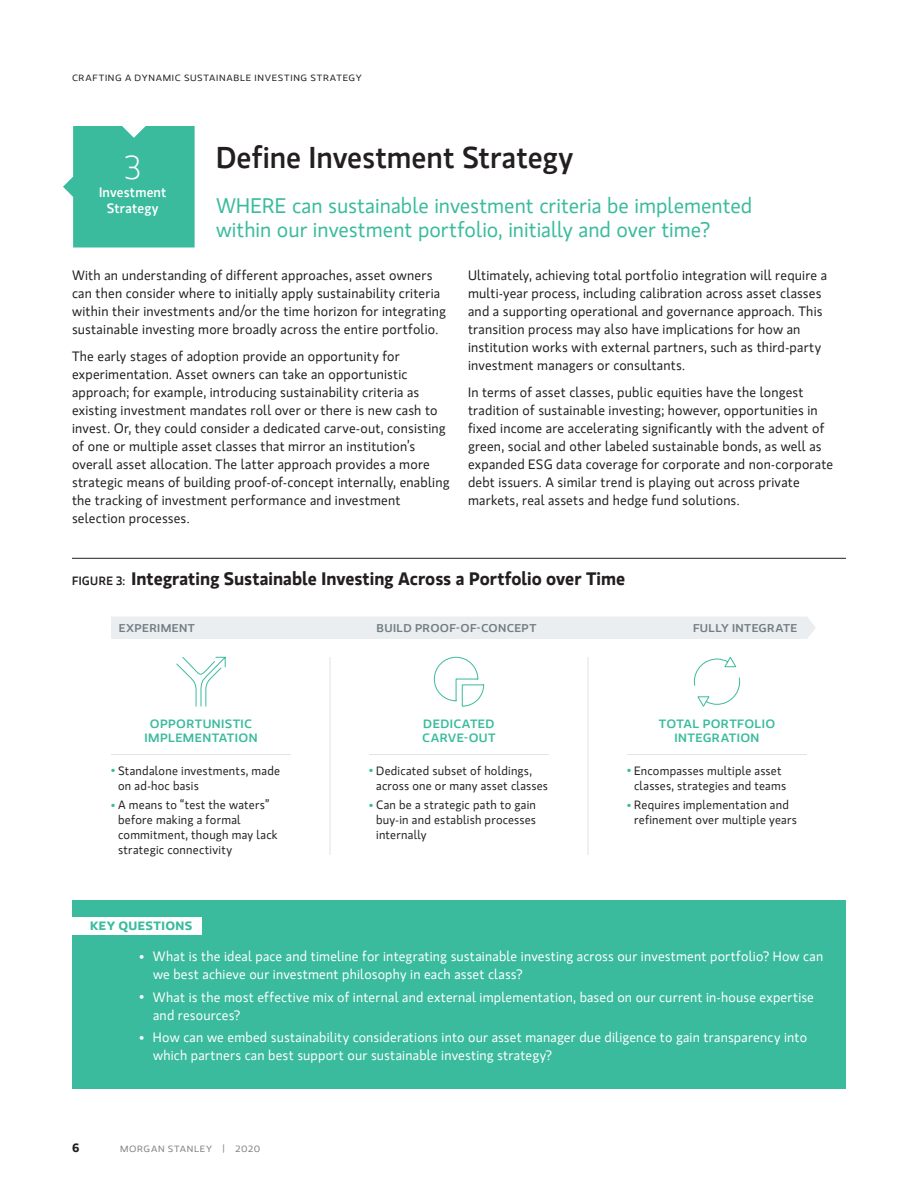
<style>
.page{position:relative;width:918px;height:1188px;background:#fff}
.page>*{position:absolute;margin:0;border:0;box-sizing:border-box;transform-origin:0 0}
.Intro_G_12_Light_Blu{font:300 33px "MS Gloriola II Std";color:#fff}
.Title__20{font:500 30px "MS Gloriola II Std";color:#231f20}
.Intro_G_12_Light_Blu-2{font:21px/24px "MS Gloriola II Std";color:#3abb9d}
.figure_titles_12_14{font:700 18px "MS Gloriola II Std";color:#231f20}
.Body__G-Reg__pm{font:13.5px/18px "MS Gloriola II Std";letter-spacing:.015em;color:#231f20}
.Body__G-Reg{font:13.5px/18px "MS Gloriola II Std";letter-spacing:.015em;color:#fff}
.Intro_G_12_Light_Blu-3{font:500 13.5px "MS Gloriola II Std";letter-spacing:.015em;color:#fff}
.chart_activities_w{font:12px/15px "MS Gloriola II Std";letter-spacing:.02em;color:#231f20}
.Body__G-Reg__pm-2{font:500 12px/13.5px "MS Gloriola II Std";letter-spacing:.025em;color:#3abb9d;text-align:center;scale:1.1 1}
.Body__G-Reg-2{font:700 12px "MS Gloriola II Std";letter-spacing:.03em;color:#3abb9d;scale:1.1 1}
.t1{font:700 12px "MS Gloriola II Std";color:#231f20}
.chart_activities_w-2{font:500 11.25px "MS Gloriola II Std";letter-spacing:.03em;color:#727d84;scale:1.1 1}
.t2{font:9px "MS Gloriola II Std";letter-spacing:.075em;color:#231f20;scale:1.1 1}
.t3{font:9px "MS Gloriola II Std";letter-spacing:.07em;color:#808285;scale:1.1 1}
.s1{font-weight:500;font-size:12px}
.s2{font-size:10.5px;color:#3abb9d}
.s3{font-size:12px}
</style>
<div class="page">
<hr style="left:72px;top:558px;width:774px;height:1px;background:#231f20">
<svg style="left:176px;top:656px;width:50px;height:51px"></svg>
<svg style="left:63px;top:126px;width:132px;height:122px;background:#4dc1a6"></svg>
<div style="left:72px;top:900px;width:774px;height:189px;background:#3abb9d"></div>
<svg style="left:434px;top:657px;width:50px;height:50px"></svg>
<svg style="left:694px;top:656px;width:46px;height:51px"></svg>
<hr style="left:330px;top:657px;width:1px;height:198px;background:#dfe5e8">
<hr style="left:588px;top:657px;width:1px;height:198px;background:#dfe5e8">
<hr style="left:111px;top:754px;width:180px;height:1px;background:#dfe5e8">
<hr style="left:369px;top:754px;width:180px;height:1px;background:#dfe5e8">
<hr style="left:627px;top:754px;width:180px;height:1px;background:#dfe5e8">
<div style="left:111px;top:616px;width:705px;height:23px;background:#eaeef0"></div>
<div style="left:70px;top:917px;width:132px;height:18px;background:#fff"></div>
<p class="t2" style="left:72px;top:72px;width:265px">CRAFTING A DYNAMIC SUSTAINABLE INVESTING STRATEGY</p>
<p class="Title__20" style="left:216px;top:137px;width:359px">Define Investment Strategy</p>
<p class="Intro_G_12_Light_Blu-2" style="left:216px;top:193px;width:538px">WHERE can sustainable investment criteria be implemented within our investment portfolio, initially and over time?</p>
<p class="Body__G-Reg__pm" style="left:72px;top:266px;width:376px">With an understanding of different approaches, asset owners can then consider where to initially apply sustainability criteria within their investments and/or the time horizon for integrating sustainable investing more broadly across the entire portfolio.</p>
<p class="Body__G-Reg__pm" style="left:72px;top:347px;width:379px">The early stages of adoption provide an opportunity for experimentation. Asset owners can take an opportunistic approach; for example, introducing sustainability criteria as existing investment mandates roll over or there is new cash to invest. Or, they could consider a dedicated carve-out, consisting of one or multiple asset classes that mirror an institution’s overall asset allocation. The latter approach provides a more strategic means of building proof-of-concept internally, enabling the tracking of investment performance and investment selection processes.</p>
<p class="Intro_G_12_Light_Blu" style="left:125px;top:146px;width:18px">3</p>
<p class="Intro_G_12_Light_Blu-3" style="left:99px;top:183px;width:69px">Investment</p>
<p class="Intro_G_12_Light_Blu-3" style="left:107px;top:199px;width:53px">Strategy</p>
<p class="Body__G-Reg__pm" style="left:468px;top:266px;width:361px">Ultimately, achieving total portfolio integration will require a multi-year process, including calibration across asset classes and a supporting operational and governance approach. This transition process may also have implications for how an institution works with external partners, such as third-party investment managers or consultants.</p>
<p class="Body__G-Reg__pm" style="left:468px;top:383px;width:367px">In terms of asset classes, public equities have the longest tradition of sustainable investing; however, opportunities in fixed income are accelerating significantly with the advent of green, social and other labeled sustainable bonds, as well as expanded ESG data coverage for corporate and non-corporate debt issuers. A similar trend is playing out across private markets, real assets and hedge fund solutions.</p>
<p class="figure_titles_12_14" style="left:72px;top:566px;width:555px"><span class="s1">FIGURE 3:</span> Integrating Sustainable Investing Across a Portfolio over Time</p>
<p class="chart_activities_w-2" style="left:119px;top:620px;width:71px">EXPERIMENT</p>
<p class="chart_activities_w-2" style="left:376px;top:620px;width:147px">BUILD PROOF-OF-CONCEPT</p>
<p class="chart_activities_w-2" style="left:693px;top:620px;width:96px">FULLY INTEGRATE</p>
<p class="Body__G-Reg__pm-2" style="left:145px;top:717px;width:104px">OPPORTUNISTIC<br>IMPLEMENTATION</p>
<p class="chart_activities_w" style="left:118px;top:763px;width:163px;text-indent:-7px"><span class="s2">•</span> Standalone investments, made on ad-hoc basis</p>
<p class="chart_activities_w" style="left:118px;top:798px;width:161px;text-indent:-7px"><span class="s2">•</span> A means to “test the waters” before making a formal commitment, though may lack strategic connectivity</p>
<p class="Body__G-Reg-2" style="left:90px;top:917px;width:95px">KEY QUESTIONS</p>
<p class="Body__G-Reg__pm-2" style="left:422px;top:717px;width:68px;text-align:left">DEDICATED<br>CARVE-OUT</p>
<p class="chart_activities_w" style="left:376px;top:763px;width:173px;text-indent:-7px"><span class="s2">•</span> Dedicated subset of holdings, across one or many asset classes</p>
<p class="chart_activities_w" style="left:376px;top:798px;width:161px;text-align:justify;text-indent:-7px"><span class="s2">•</span> Can be a strategic path to gain buy-in and establish processes internally</p>
<p class="Body__G-Reg__pm-2" style="left:659px;top:717px;width:108px">TOTAL PORTFOLIO<br>INTEGRATION</p>
<p class="chart_activities_w" style="left:627px;top:763px;width:161px;text-align:center"><span class="s2">•</span> Encompasses multiple asset classes, strategies and teams</p>
<p class="chart_activities_w" style="left:634px;top:798px;width:164px;text-indent:-7px"><span class="s2">•</span> Requires implementation and refinement over multiple years</p>
<p class="t1" style="left:72px;top:1139px;width:9px">6</p>
<p class="Body__G-Reg" style="left:153px;top:947px;width:672px;text-indent:-14px"><span class="s3">•</span> What is the ideal pace and timeline for integrating sustainable investing across our investment portfolio? How can we best achieve our investment philosophy in each asset class?</p>
<p class="Body__G-Reg" style="left:153px;top:988px;width:662px;text-indent:-14px"><span class="s3">•</span> What is the most effective mix of internal and external implementation, based on our current in-house expertise and resources?</p>
<p class="Body__G-Reg" style="left:153px;top:1028px;width:656px;text-indent:-14px"><span class="s3">•</span> How can we embed sustainability considerations into our asset manager due diligence to gain transparency into which partners can best support our sustainable investing strategy?</p>
<p class="t3" style="left:120px;top:1143px;width:129px">MORGAN STANLEY | 2020</p>
</div>
